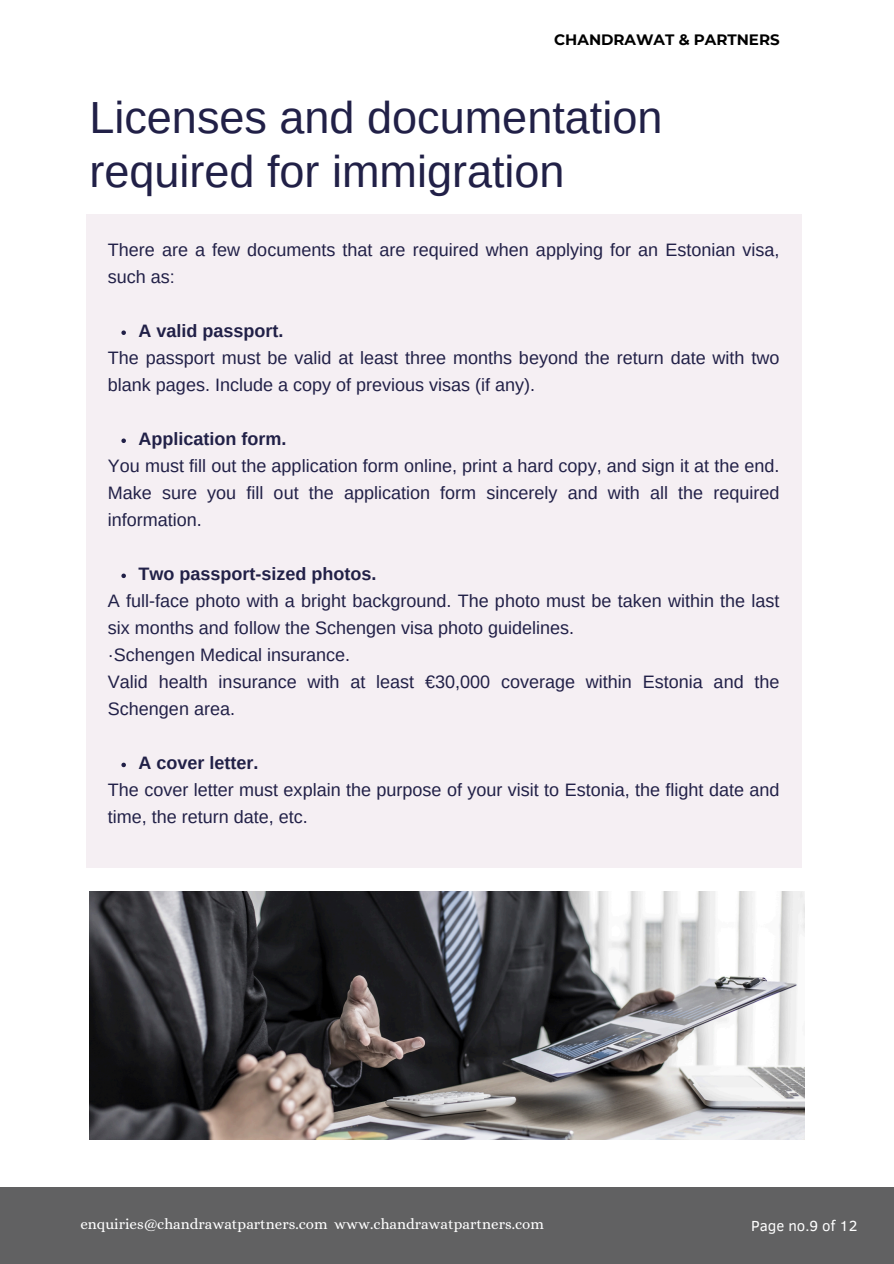
<style>
.page{position:relative;width:894px;height:1264px;background:#fff}
.page>*{position:absolute;margin:0;border:0;box-sizing:border-box;transform-origin:0 0}
.t1{font:45px/54px "Arimo";color:#212047}
.t2{font:18px/27px "Arimo";color:#212047}
.t3{font:700 18px "Arimo";color:#212047}
.t4{font:15px "Alice";color:#fff}
.t5{font:700 15px "Montserrat";color:#000}
.t6{font:15px "Clear Sans";color:#fff}
</style>
<div class="page">
<div style="left:86px;top:214px;width:715px;height:654px;background:#f4eef2"></div>
<img style="left:89px;top:891px;width:714px;height:248px">
<svg style="left:121px;top:330px;width:5px;height:5px"></svg>
<svg style="left:121px;top:438px;width:5px;height:5px"></svg>
<svg style="left:121px;top:573px;width:5px;height:5px"></svg>
<svg style="left:121px;top:762px;width:5px;height:5px"></svg>
<div style="left:0;top:1187px;width:893px;height:76px;background:#616162"></div>
<h2 class="t5" style="left:554px;top:31px;width:227px">CHANDRAWAT &amp; PARTNERS</h2>
<h3 class="t1" style="left:89px;top:90px;width:574px">Licenses and documentation required for immigration</h3>
<h1 class="t2" style="left:108px;top:236px;width:673px">There are a few documents that are required when applying for an Estonian visa, such as:</h1>
<h2 class="t3" style="left:138px;top:321px;width:146px">A valid passport.</h2>
<p class="t2" style="left:108px;top:344px;width:673px">The passport must be valid at least three months beyond the return date with two blank pages. Include a copy of previous visas (if any).</p>
<h2 class="t3" style="left:138px;top:429px;width:149px">Application form.</h2>
<p class="t2" style="left:108px;top:452px;width:673px;text-align:justify">You must fill out the application form online, print a hard copy, and sign it at the end.<br>Make sure you fill out the application form sincerely and with all the required information.</p>
<h2 class="t3" style="left:138px;top:564px;width:239px">Two passport-sized photos.</h2>
<p class="t2" style="left:108px;top:587px;width:673px">A full-face photo with a bright background. The photo must be taken within the last six months and follow the Schengen visa photo guidelines.<br>·Schengen Medical insurance.<br>Valid health insurance with at least €30,000 coverage within Estonia and the Schengen area.</p>
<h2 class="t3" style="left:138px;top:753px;width:121px">A cover letter.</h2>
<p class="t2" style="left:108px;top:776px;width:673px">The cover letter must explain the purpose of your visit to Estonia, the flight date and time, the return date, etc.</p>
<h2 class="t4" style="left:80px;top:1215px;width:465px">enquiries@chandrawatpartners.com www.chandrawatpartners.com</h2>
<p class="t6" style="left:751px;top:1215px;width:108px">Page no.9 of 12</p>
</div>
